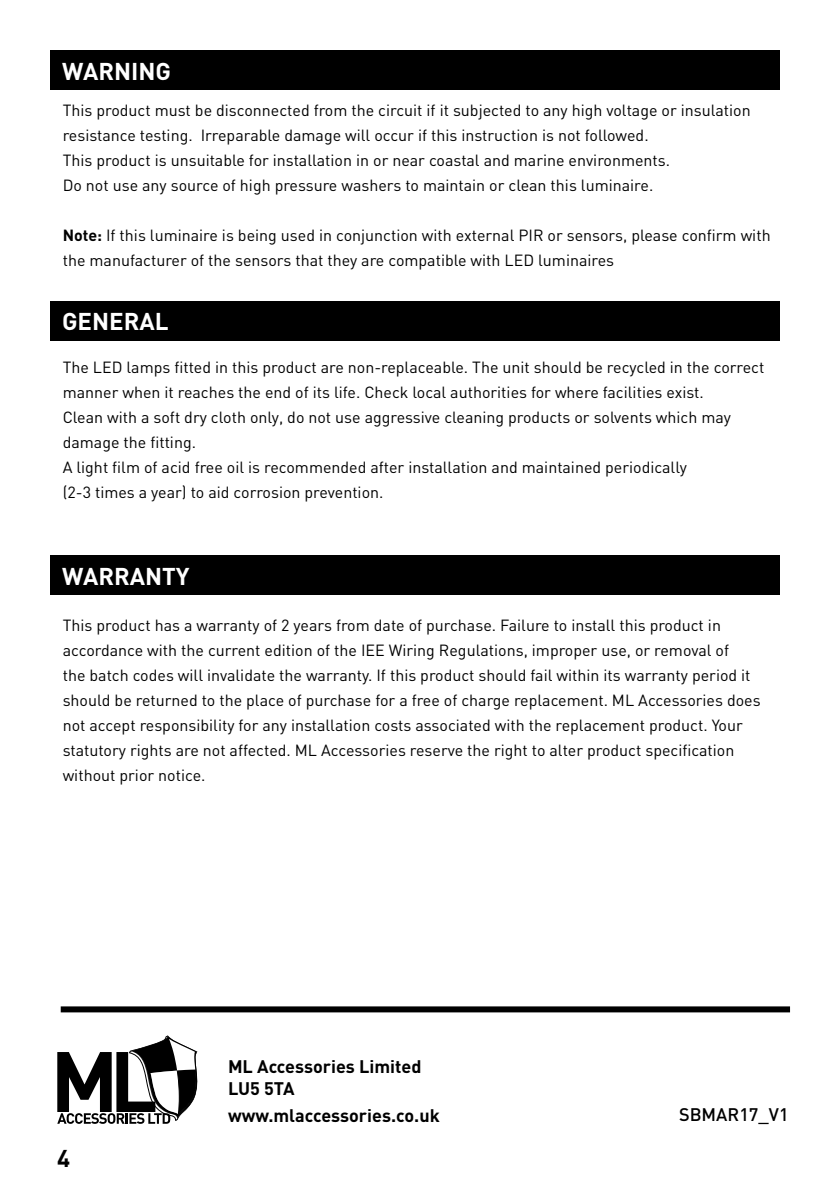
<style>
.page{position:relative;width:840px;height:1191px;background:#fff}
.page>*{position:absolute;margin:0;border:0;box-sizing:border-box;transform-origin:0 0}
.t1{font:700 24px "DIN";color:#fff}
.t2{font:700 24px "DIN";color:#000}
.t3{font:700 18px/21.6px "DIN";color:#000}
.t4{font:500 18px "DIN";color:#000}
.t5{font:16px/25px "DIN";color:#000}
.s1{font-weight:700}
</style>
<div class="page">
<div style="left:61px;top:1006px;width:728px;height:6px;background:#000"></div>
<svg style="left:57px;top:1035px;width:141px;height:88px"></svg>
<div style="left:50px;top:555px;width:728px;height:40px;background:#000"></div>
<div style="left:50px;top:301px;width:728px;height:40px;background:#000"></div>
<div style="left:50px;top:50px;width:728px;height:40px;background:#000"></div>
<p class="t1" style="left:62px;top:55px;width:110px">WARNING</p>
<p class="t5" style="left:63px;top:97px;width:689px">This product must be disconnected from the circuit if it subjected to any high voltage or insulation resistance testing. Irreparable damage will occur if this instruction is not followed.</p>
<p class="t5" style="left:63px;top:147px;width:608px">This product is unsuitable for installation in or near coastal and marine environments.</p>
<p class="t5" style="left:63px;top:172px;width:591px">Do not use any source of high pressure washers to maintain or clean this luminaire.</p>
<p class="t5" style="left:63px;top:222px;width:709px"><span class="s1">Note:</span> If this luminaire is being used in conjunction with external PIR or sensors, please confirm with the manufacturer of the sensors that they are compatible with LED luminaires</p>
<p class="t1" style="left:62px;top:306px;width:108px">GENERAL</p>
<p class="t5" style="left:63px;top:354px;width:702px">The LED lamps fitted in this product are non-replaceable. The unit should be recycled in the correct manner when it reaches the end of its life. Check local authorities for where facilities exist.</p>
<p class="t5" style="left:63px;top:404px;width:669px">Clean with a soft dry cloth only, do not use aggressive cleaning products or solvents which may damage the fitting.</p>
<p class="t5" style="left:63px;top:454px;width:625px">A light film of acid free oil is recommended after installation and maintained periodically (2-3 times a year) to aid corrosion prevention.</p>
<p class="t1" style="left:62px;top:560px;width:129px">WARRANTY</p>
<p class="t5" style="left:63px;top:612px;width:699px">This product has a warranty of 2 years from date of purchase. Failure to install this product in accordance with the current edition of the IEE Wiring Regulations, improper use, or removal of<br>the batch codes will invalidate the warranty. If this product should fail within its warranty period it should be returned to the place of purchase for a free of charge replacement. ML Accessories does not accept responsibility for any installation costs associated with the replacement product. Your statutory rights are not affected. ML Accessories reserve the right to alter product specification without prior notice.</p>
<p class="t2" style="left:57px;top:1143px;width:15px">4</p>
<p class="t3" style="left:228px;top:1054px;width:195px">ML Accessories Limited<br>LU5 5TA</p>
<p class="t3" style="left:228px;top:1103px;width:213px">www.mlaccessories.co.uk</p>
<p class="t4" style="left:678px;top:1103px;width:111px">SBMAR17_V1</p>
</div>
